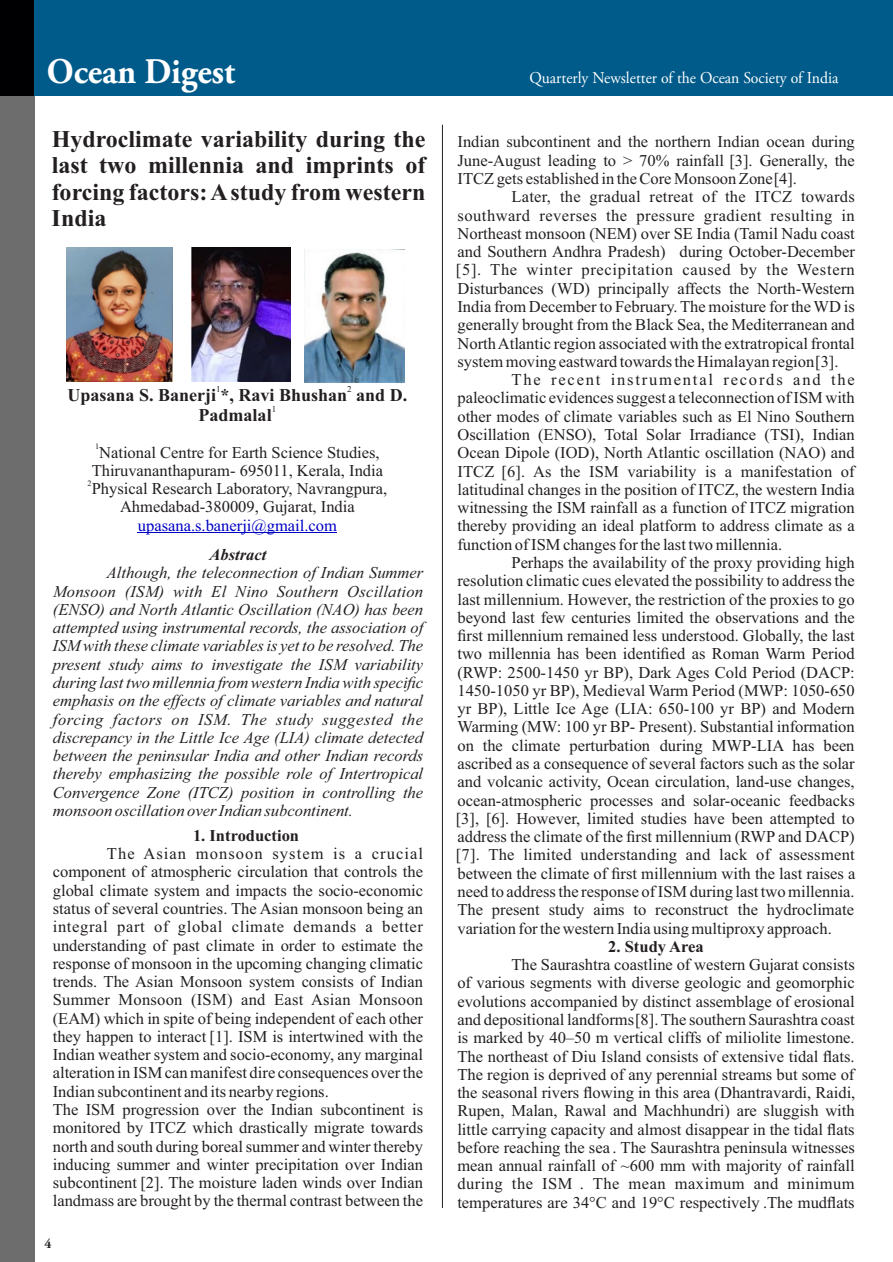
<style>
.page{position:relative;width:893px;height:1262px;background:#fff}
.page>*{position:absolute;margin:0;border:0;box-sizing:border-box;transform-origin:0 0}
.t1{font:700 36px "Adobe Garamond Pro";color:#fff;scale:.95 1}
.t2{font:700 24px/26.5px "Times New Roman";color:#231f20;text-align:justify}
.t3{font:700 18px "Times New Roman";color:#231f20}
.t4{font:16.5px/18.3px "Times New Roman";color:#231f20;text-align:center}
.t5{font:italic 16.5px/18.3px "Times New Roman";color:#231f20;text-align:justify}
.t6{font:16.5px "Times New Roman";letter-spacing:.03em;color:#231f20}
.t7{font:16.5px "Times New Roman";letter-spacing:.04em;color:#231f20}
.t8{font:16.5px "Adobe Garamond Pro";color:#fff;scale:.95 1}
.t9{font:16.5px "Times New Roman";letter-spacing:.11em;color:#231f20}
.t10{font:16.5px "Times New Roman";color:#0000c4}
.t11{font:700 16.5px "Times New Roman";color:#231f20}
.t12{font:italic 700 16.5px "Times New Roman";color:#231f20}
.t13{font:700 13.5px "Adobe Garamond Pro";color:#231f20}
.t14{font:9px "Times New Roman";color:#231f20}
.t15{font:8.25px "Times New Roman";color:#231f20}
</style>
<div class="page">
<div style="left:0;top:96px;width:34px;height:1166px;background:#6e6d6e"></div>
<div style="left:0;top:0;width:34px;height:96px;background:#000003"></div>
<hr style="left:442px;top:125px;width:1px;height:1083px;background:#231f20">
<div style="left:34px;top:0;width:859px;height:96px;background:#005b8a"></div>
<hr style="left:138px;top:532px;width:199px;height:1px;background:#0000c4">
<img style="left:67px;top:247px;width:105px;height:134px">
<img style="left:305px;top:249px;width:99px;height:133px">
<img style="left:192px;top:248px;width:98px;height:134px">
<h1 class="t1" style="left:47px;top:56px;width:199px">Ocean Digest</h1>
<h2 class="t2" style="left:52px;top:128px;width:375px">Hydroclimate variability during the last two millennia and imprints of forcing factors: Astudy from western India</h2>
<p class="t14" style="left:216px;top:385px;width:6px">1</p>
<p class="t14" style="left:347px;top:385px;width:6px">2</p>
<p class="t3" style="left:67px;top:388px;width:341px">Upasana S. Banerji *, Ravi Bhushan and D.</p>
<p class="t14" style="left:272px;top:405px;width:6px">1</p>
<p class="t3" style="left:199px;top:408px;width:75px">Padmalal</p>
<p class="t15" style="left:95px;top:443px;width:6px">1</p>
<p class="t4" style="left:92px;top:444px;width:293px">National Centre for Earth Science Studies,<br>Thiruvananthapuram- 695011, Kerala, India</p>
<p class="t15" style="left:88px;top:480px;width:6px">2</p>
<p class="t4" style="left:92px;top:481px;width:297px">Physical Research Laboratory, Navrangpura,<br>Ahmedabad-380009, Gujarat, India</p>
<p class="t10" style="left:138px;top:519px;width:200px">upasana.s.banerji@gmail.com</p>
<p class="t12" style="left:209px;top:549px;width:58px">Abstract</p>
<p class="t5" style="left:53px;top:565px;width:372px;text-indent:54px">Although, the teleconnection of Indian Summer Monsoon (ISM) with El Nino Southern Oscillation (ENSO) and North Atlantic Oscillation (NAO) has been attempted using instrumental records, the association of ISM with these climate variables is yet to be resolved. The present study aims to investigate the ISM variability during last two millennia from western India with specific emphasis on the effects of climate variables and natural forcing factors on ISM. The study suggested the discrepancy in the Little Ice Age (LIA) climate detected between the peninsular India and other Indian records thereby emphasizing the possible role of Intertropical Convergence Zone (ITCZ) position in controlling the monsoon oscillation over Indian subcontinent.</p>
<p class="t11" style="left:193px;top:829px;width:108px">1. Introduction</p>
<p class="t4" style="left:53px;top:846px;width:372px;text-align:left;text-indent:54px">The Asian monsoon system is a crucial component of atmospheric circulation that controls the global climate system and impacts the socio-economic status of several countries. The Asian monsoon being an integral part of global climate demands a better understanding of past climate in order to estimate the response of monsoon in the upcoming changing climatic trends. The Asian Monsoon system consists of Indian Summer Monsoon (ISM) and East Asian Monsoon (EAM) which in spite of being independent of each other they happen to interact [1]. ISM is intertwined with the Indian weather system and socio-economy, any marginal alteration in ISM can manifest dire consequences over the Indian subcontinent and its nearby regions.<br>The ISM progression over the Indian subcontinent is monitored by ITCZ which drastically migrate towards north and south during boreal summer and winter thereby inducing summer and winter precipitation over Indian subcontinent [2]. The moisture laden winds over Indian landmass are brought by the thermal contrast between the</p>
<p class="t13" style="left:44px;top:1238px;width:9px">4</p>
<p class="t8" style="left:529px;top:71px;width:327px">Quarterly Newsletter of the Ocean Society of India</p>
<p class="t4" style="left:457px;top:134px;width:399px;text-align:justify">Indian subcontinent and the northern Indian ocean during June-August leading to &gt; 70% rainfall [3]. Generally, the ITCZ gets established in the Core Monsoon Zone [4].</p>
<p class="t4" style="left:511px;top:189px;width:345px">Later, the gradual retreat of the ITCZ towards</p>
<p class="t6" style="left:457px;top:209px;width:399px">southward reverses the pressure gradient resulting in</p>
<p class="t4" style="left:457px;top:226px;width:399px">Northeast monsoon (NEM) over SE India (Tamil Nadu coast</p>
<p class="t4" style="left:457px;top:244px;width:399px">and Southern Andhra Pradesh) during October-December</p>
<p class="t7" style="left:456px;top:264px;width:400px">[5]. The winter precipitation caused by the Western</p>
<p class="t4" style="left:457px;top:281px;width:399px">Disturbances (WD) principally affects the North-Western</p>
<p class="t4" style="left:457px;top:299px;width:399px">India from December to February. The moisture for the WD is</p>
<p class="t4" style="left:457px;top:317px;width:399px">generally brought from the Black Sea, the Mediterranean and</p>
<p class="t4" style="left:457px;top:335px;width:399px">North Atlantic region associated with the extratropical frontal</p>
<p class="t4" style="left:457px;top:354px;width:382px">system moving eastward towards the Himalayan region [3].</p>
<p class="t9" style="left:511px;top:374px;width:345px">The recent instrumental records and the</p>
<p class="t4" style="left:457px;top:390px;width:399px">paleoclimatic evidences suggest a teleconnection of ISM with</p>
<p class="t4" style="left:457px;top:408px;width:399px">other modes of climate variables such as El Nino Southern</p>
<p class="t4" style="left:457px;top:427px;width:399px">Oscillation (ENSO), Total Solar Irradiance (TSI), Indian</p>
<p class="t4" style="left:457px;top:445px;width:399px">Ocean Dipole (IOD), North Atlantic oscillation (NAO) and</p>
<p class="t4" style="left:457px;top:463px;width:399px">ITCZ [6]. As the ISM variability is a manifestation of</p>
<p class="t4" style="left:457px;top:482px;width:399px">latitudinal changes in the position of ITCZ, the western India</p>
<p class="t4" style="left:457px;top:500px;width:399px">witnessing the ISM rainfall as a function of ITCZ migration</p>
<p class="t4" style="left:457px;top:518px;width:399px">thereby providing an ideal platform to address climate as a</p>
<p class="t4" style="left:457px;top:536px;width:326px">function of ISM changes for the last two millennia.</p>
<p class="t4" style="left:511px;top:555px;width:345px">Perhaps the availability of the proxy providing high</p>
<p class="t4" style="left:457px;top:573px;width:399px">resolution climatic cues elevated the possibility to address the</p>
<p class="t4" style="left:457px;top:591px;width:399px">last millennium. However, the restriction of the proxies to go</p>
<p class="t4" style="left:457px;top:609px;width:399px">beyond last few centuries limited the observations and the</p>
<p class="t4" style="left:457px;top:628px;width:399px">first millennium remained less understood. Globally, the last</p>
<p class="t4" style="left:457px;top:646px;width:399px">two millennia has been identified as Roman Warm Period</p>
<p class="t4" style="left:457px;top:664px;width:399px">(RWP: 2500-1450 yr BP), Dark Ages Cold Period (DACP:</p>
<p class="t4" style="left:457px;top:683px;width:399px">1450-1050 yr BP), Medieval Warm Period (MWP: 1050-650</p>
<p class="t4" style="left:457px;top:701px;width:399px">yr BP), Little Ice Age (LIA: 650-100 yr BP) and Modern</p>
<p class="t4" style="left:457px;top:719px;width:399px">Warming (MW: 100 yr BP- Present). Substantial information</p>
<p class="t4" style="left:457px;top:737px;width:398px">on the climate perturbation during MWP-LIA has been</p>
<p class="t4" style="left:457px;top:756px;width:399px">ascribed as a consequence of several factors such as the solar</p>
<p class="t4" style="left:457px;top:774px;width:399px">and volcanic activity, Ocean circulation, land-use changes,</p>
<p class="t4" style="left:457px;top:792px;width:399px">ocean-atmospheric processes and solar-oceanic feedbacks</p>
<p class="t4" style="left:456px;top:810px;width:400px">[3], [6]. However, limited studies have been attempted to</p>
<p class="t4" style="left:457px;top:829px;width:399px">address the climate of the first millennium (RWP and DACP)</p>
<p class="t4" style="left:456px;top:847px;width:400px">[7]. The limited understanding and lack of assessment</p>
<p class="t4" style="left:457px;top:865px;width:399px">between the climate of first millennium with the last raises a</p>
<p class="t4" style="left:457px;top:884px;width:399px">need to address the response of ISM during last two millennia.</p>
<p class="t4" style="left:457px;top:902px;width:398px">The present study aims to reconstruct the hydroclimate</p>
<p class="t4" style="left:457px;top:920px;width:376px">variation for the western India using multiproxy approach.</p>
<p class="t11" style="left:608px;top:940px;width:97px">2. Study Area</p>
<p class="t4" style="left:457px;top:957px;width:399px;text-align:justify;text-indent:54px">The Saurashtra coastline of western Gujarat consists of various segments with diverse geologic and geomorphic evolutions accompanied by distinct assemblage of erosional and depositional landforms [8]. The southern Saurashtra coast is marked by 40–50 m vertical cliffs of miliolite limestone.<br>The northeast of Diu Island consists of extensive tidal flats.<br>The region is deprived of any perennial streams but some of the seasonal rivers flowing in this area (Dhantravardi, Raidi, Rupen, Malan, Rawal and Machhundri) are sluggish with little carrying capacity and almost disappear in the tidal flats before reaching the sea . The Saurashtra peninsula witnesses mean annual rainfall of ~600 mm with majority of rainfall during the ISM . The mean maximum and minimum temperatures are 34°C and 19°C respectively .The mudflats</p>
</div>
